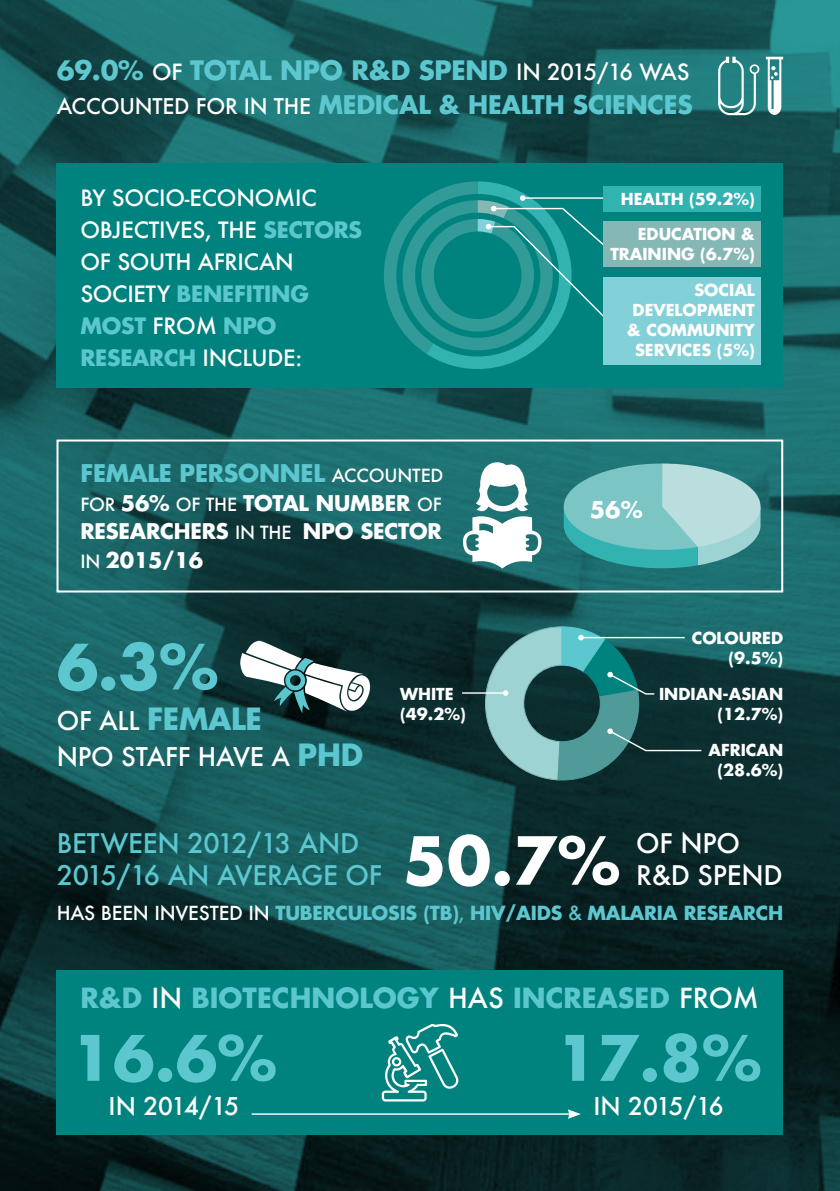
<style>
.page{position:relative;width:840px;height:1191px;background:#fff}
.page>*{position:absolute;margin:0;border:0;box-sizing:border-box;transform-origin:0 0}
.t1{font:700 64.4px "Futura";color:#fff}
.t2{font:700 60.8px "Futura";color:#5dc7d0}
.t3{font:700 60.6px "Futura";color:#5dc7d0}
.t4{font:700 29.8px "Futura";letter-spacing:-.01em;color:#5dc7d0}
.t5{font:700 27px "Futura";color:#5dc7d0}
.t6{font:500 26.4px "Futura";letter-spacing:-.01em;color:#5dc7d0}
.t7{font:500 26.4px "Futura";letter-spacing:-.01em;color:#fff}
.t8{font:700 26px "Futura";letter-spacing:-.01em;color:#5dc7d0}
.t9{font:500 25.2px "Futura";letter-spacing:-.01em;color:#fff}
.t10{font:700 25px "Futura";letter-spacing:-.01em;color:#5dc7d0}
.t11{font:500 24px "Futura";letter-spacing:-.075em;color:#fff}
.t12{font:700 23.8px "Futura";letter-spacing:-.01em;color:#5dc7d0}
.t13{font:700 22.4px "Futura";color:#fff}
.t14{font:700 22px "Futura";letter-spacing:-.01em;color:#5dc7d0}
.t15{font:500 22px "Futura";letter-spacing:-.015em;color:#fff}
.t16{font:500 21.2px "Futura";color:#fff}
.t17{font:700 21px/28.4px "Futura";letter-spacing:-.01em;color:#fff}
.t18{font:700 19px "Futura";letter-spacing:-.01em;color:#5dc7d0}
.t19{font:500 17.8px "Futura";color:#fff}
.t20{font:700 16px/20px "Futura";color:#fff;text-align:right}
.s1{font-weight:500;font-size:21.8px;color:#fff}
.s2{font-weight:500;color:#fff}
.s3{font-weight:500;font-size:17.8px;color:#fff}
.s4{font-weight:700;font-size:21px}
.s5{font-weight:500;font-size:17.8px}
.s6{font-weight:500;font-size:25.2px;color:#fff}
.s7{font-weight:700;font-size:29.8px;color:#5dc7d0}
.s8{font-weight:500}
</style>
<div class="page">
<img style="left:0;top:0;width:839px;height:1191px">
<svg style="left:55px;top:438px;width:728px;height:155px;background:#236667"></svg>
<svg style="left:563px;top:463px;width:197px;height:105px;background:#75bbbb"></svg>
<svg style="left:462px;top:462px;width:79px;height:106px"></svg>
<div style="left:57px;top:969px;width:725px;height:165px;background:#00837f"></div>
<svg style="left:381px;top:1023px;width:78px;height:78px"></svg>
<hr style="left:251px;top:1113px;width:319px;height:1px;background:#fff">
<svg style="left:567px;top:1109px;width:13px;height:9px"></svg>
<svg style="left:765px;top:57px;width:17px;height:58px"></svg>
<svg style="left:717px;top:57px;width:41px;height:58px;background:#51999a"></svg>
<div style="left:57px;top:163px;width:725px;height:224px;background:#00837f"></div>
<svg style="left:384px;top:181px;width:225px;height:188px"></svg>
<div style="left:602px;top:186px;width:158px;height:25px;background:#33b2b2"></div>
<div style="left:602px;top:221px;width:158px;height:46px;background:#85b7b5"></div>
<div style="left:602px;top:277px;width:158px;height:87px;background:#82d0d8"></div>
<svg style="left:240px;top:640px;width:130px;height:73px"></svg>
<hr style="left:462px;top:692px;width:43px;height:1px;background:#fff">
<svg style="left:485px;top:626px;width:217px;height:154px;background:#396f70"></svg>
<p class="t8" style="left:57px;top:52px;width:600px">69.0% <span class="s1">OF</span> TOTAL NPO R&amp;D SPEND <span class="s1">IN 2015/16 WAS</span></p>
<p class="t16" style="left:57px;top:92px;width:16px">ACCOUNTED</p>
<p class="t16" style="left:196px;top:92px;width:15px">FOR</p>
<p class="t16" style="left:244px;top:92px;width:43px">IN THE</p>
<p class="t10" style="left:318px;top:87px;width:375px">MEDICAL &amp; HEALTH SCIENCES</p>
<p class="t15" style="left:80px;top:182px;width:47px">BY SOCIO</p>
<p class="t15" style="left:185px;top:182px;width:22px">-ECONOMIC</p>
<p class="t15" style="left:80px;top:214px;width:54px">OBJECTIVES</p>
<p class="t14" style="left:205px;top:214px;width:158px"><span class="s2">, THE</span> SECTORS</p>
<p class="t15" style="left:80px;top:246px;width:215px">OF SOUTH AFRICAN</p>
<p class="t14" style="left:80px;top:278px;width:230px"><span class="s2">SOCIETY</span> BENEFITING</p>
<p class="t14" style="left:80px;top:310px;width:197px">MOST <span class="s2">FROM</span> NPO</p>
<p class="t14" style="left:80px;top:342px;width:223px">RESEARCH <span class="s2">INCLUDE:</span></p>
<p class="t12" style="left:80px;top:456px;width:364px">FEMALE PERSONNEL <span class="s3">ACCOUNTED</span></p>
<p class="t19" style="left:80px;top:491px;width:137px">FOR <span class="s4">56%</span> OF THE</p>
<p class="t17" style="left:80px;top:488px;width:363px;text-indent:163px">TOTAL NUMBER <span class="s5">OF<br></span>RESEARCHERs <span class="s5">IN THE</span></p>
<p class="t17" style="left:303px;top:516px;width:140px">NPO SECTOR</p>
<p class="t17" style="left:80px;top:545px;width:124px"><span class="s5">IN</span> 2015/16</p>
<p class="t3" style="left:57px;top:624px;width:163px">6.3%</p>
<p class="t4" style="left:57px;top:698px;width:207px"><span class="s6">OF ALL</span> FEMALE</p>
<p class="t9" style="left:57px;top:739px;width:308px">NPO STAFF HAVE A <span class="s7">PHD</span></p>
<p class="t20" style="left:400px;top:683px;width:55px">WHITE</p>
<p class="t20" style="left:400px;top:703px;width:67px">(49.2%)</p>
<p class="t20" style="left:620px;top:188px;width:135px">HEALTH (59.2%)</p>
<p class="t20" style="left:637px;top:224px;width:118px">EDUCATION &amp;</p>
<p class="t20" style="left:610px;top:244px;width:146px">TRAINING (6.7%)</p>
<p class="t20" style="left:694px;top:279px;width:61px">SOCIAL</p>
<p class="t20" style="left:632px;top:299px;width:124px">DEVELOPMENT</p>
<p class="t20" style="left:627px;top:319px;width:129px">&amp; COMMUNITY</p>
<p class="t20" style="left:634px;top:339px;width:121px">SERVICES (5%)</p>
<p class="t13" style="left:589px;top:493px;width:54px">56%</p>
<p class="t20" style="left:691px;top:627px;width:93px">COLOURED (9.5%)</p>
<p class="t20" style="left:658px;top:683px;width:126px">INDIAN-ASIAN (12.7%)</p>
<p class="t20" style="left:708px;top:739px;width:76px;text-align:center">AFRICAN (28.6%)</p>
<p class="t6" style="left:57px;top:825px;width:304px">BETWEEN 2012/13 AND</p>
<p class="t6" style="left:57px;top:857px;width:327px">2015/16 AN AVERAGE OF</p>
<p class="t1" style="left:402px;top:815px;width:219px">50.7%</p>
<p class="t7" style="left:635px;top:825px;width:105px">OF NPO</p>
<p class="t7" style="left:635px;top:857px;width:148px">R&amp;D SPEND</p>
<p class="t18" style="left:57px;top:900px;width:727px"><span class="s2">HAS BEEN INVESTED IN</span> TUBERCULOSIS (TB)<span class="s8">,</span> HIV/AIDS <span class="s8">&amp;</span> MALARIA RESEARCH</p>
<p class="t5" style="left:80px;top:979px;width:679px">R&amp;D <span class="s2">IN</span> BIOTECHNOLOGY <span class="s2">HAS</span> INCREASED <span class="s2">FROM</span></p>
<p class="t2" style="left:71px;top:1015px;width:207px">16.6%</p>
<p class="t11" style="left:109px;top:1089px;width:132px">IN 2014/15</p>
<p class="t2" style="left:555px;top:1015px;width:207px">17.8%</p>
<p class="t11" style="left:593px;top:1089px;width:132px">IN 2015/16</p>
</div>
